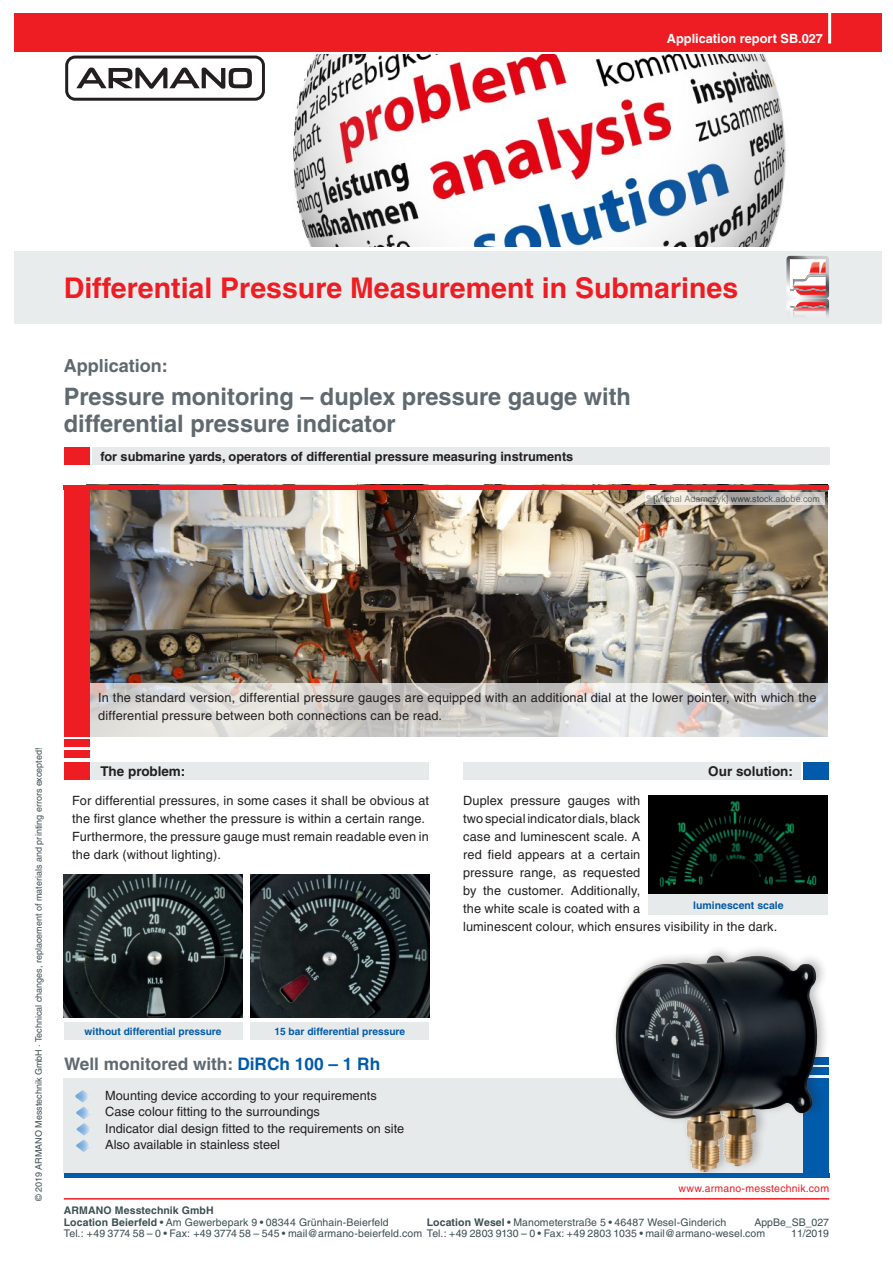
<style>
.page{position:relative;width:893px;height:1263px;background:#fff}
.page>*{position:absolute;margin:0;border:0;box-sizing:border-box;transform-origin:0 0}
.t1{font:700 28.5px "Helvetica";color:#ee1d23}
.t2{font:700 24px/27px "Helvetica";color:#5f696f}
.t3{font:700 18px "Helvetica";color:#5f696f}
.t4{font:700 17.25px "Helvetica";color:#5f696f}
.t5{font:700 13.5px "Helvetica";color:#231f20}
.t6{font:12.75px/18px "Helvetica";letter-spacing:.01em;color:#231f20}
.t7{font:700 12.75px "Helvetica";color:#231f20}
.t8{font:700 12.75px "Helvetica";color:#fff}
.t9{font:10.5px/11.6px "Helvetica";letter-spacing:.005em;color:#3d4f51}
.t10{font:10.5px "Helvetica";letter-spacing:.02em;color:#ee1d23}
.t11{font:700 10.5px "Helvetica";color:#015aaa}
.t12{font:700 10.2px "Helvetica";color:#015aaa}
.t13{font:9px "Helvetica";color:#3d4f51}
.s1{color:#015aaa}
.s2{font-weight:700}
</style>
<div class="page">
<hr style="left:64px;top:1198px;width:765px;height:1px;background:#ee1d23">
<img style="left:258px;top:55px;width:528px;height:191px">
<div style="left:14px;top:251px;width:867px;height:73px;background:#e6eaeb"></div>
<div style="left:65px;top:56px;width:200px;height:45px;border:3px solid #231f20;border-radius:8px"></div>
<svg style="left:76px;top:68px;width:176px;height:21px"></svg>
<div style="left:14px;top:13px;width:867px;height:38px;background:#ee1d23"></div>
<hr style="left:828px;top:9px;width:3px;height:34px;background:#fff">
<img style="left:786px;top:256px;width:43px;height:60px">
<div style="left:789px;top:300px;width:37px;height:39px;background:#fff"></div>
<svg style="left:790px;top:301px;width:37px;height:23px"></svg>
<img style="left:89px;top:489px;width:739px;height:195px">
<div style="left:92px;top:762px;width:337px;height:17px;background:#e6eaeb"></div>
<div style="left:64px;top:762px;width:25px;height:18px;background:#ee1d23"></div>
<div style="left:463px;top:762px;width:338px;height:17px;background:#e6eaeb"></div>
<div style="left:803px;top:762px;width:26px;height:18px;background:#015aaa"></div>
<hr style="left:64px;top:485px;width:765px;height:4px;background:#ee1d23">
<div style="left:64px;top:750px;width:25px;height:8px;background:#ee1d23"></div>
<div style="left:64px;top:740px;width:25px;height:7px;background:#ee1d23"></div>
<div style="left:64px;top:1078px;width:744px;height:95px;background:#e6eaeb"></div>
<hr style="left:64px;top:1173px;width:765px;height:4px;background:#015aaa">
<div style="left:92px;top:447px;width:737px;height:18px;background:#e6eaeb"></div>
<div style="left:64px;top:447px;width:25px;height:18px;background:#ee1d23"></div>
<div style="left:64px;top:1022px;width:178px;height:18px;background:#e6eaeb"></div>
<div style="left:251px;top:1022px;width:178px;height:18px;background:#e6eaeb"></div>
<svg style="left:75px;top:1090px;width:17px;height:46px"></svg>
<img style="left:76px;top:1140px;width:15px;height:12px">
<div style="left:610px;top:944px;width:219px;height:234px;background:#231f20;opacity:.3"></div>
<img style="left:639px;top:955px;width:77px;height:19px">
<img style="left:64px;top:875px;width:178px;height:143px">
<img style="left:649px;top:795px;width:178px;height:99px">
<img style="left:251px;top:875px;width:178px;height:143px">
<svg style="left:645px;top:492px;width:180px;height:13px"></svg>
<svg style="left:89px;top:684px;width:739px;height:53px"></svg>
<div style="left:64px;top:485px;width:25px;height:252px;background:#ee1d23"></div>
<div style="left:649px;top:894px;width:179px;height:21px;background:#e6eaeb"></div>
<p class="t8" style="left:667px;top:31px;width:158px">Application report SB.027</p>
<h1 class="t1" style="left:64px;top:271px;width:676px">Differential Pressure Measurement in Submarines</h1>
<h3 class="t3" style="left:64px;top:354px;width:106px">Application:</h3>
<h2 class="t2" style="left:64px;top:383px;width:569px">Pressure monitoring – duplex pressure gauge with differential pressure indicator</h2>
<p class="t7" style="left:100px;top:449px;width:474px">for submarine yards, operators of differential pressure measuring instruments</p>
<p class="t13" style="left:647px;top:494px;width:175px"><sup>©</sup> [Michal Adamczyk] www.stock.adobe.com</p>
<p class="t13" style="left:34px;top:1201px;width:455px;rotate:-90deg">© 2019 ARMANO Messtechnik GmbH · Technical changes, replacement of materials and printing errors excepted!</p>
<p class="t6" style="left:98px;top:689px;width:720px">In the standard version, differential pressure gauges are equipped with an additional dial at the lower pointer, with which the differential pressure between both connections can be read.</p>
<p class="t5" style="left:100px;top:763px;width:87px">The problem:</p>
<p class="t5" style="left:708px;top:763px;width:86px">Our solution:</p>
<p class="t6" style="left:72px;top:791px;width:358px">For differential pressures, in some cases it shall be obvious at the first glance whether the pressure is within a certain range.<br>Furthermore, the pressure gauge must remain readable even in the dark (without lighting).</p>
<p class="t6" style="left:463px;top:791px;width:316px">Duplex pressure gauges with<br>two special indicator dials, black<br>case and luminescent scale. A<br>red field appears at a certain<br>pressure range, as requested<br>by the customer. Additionally,<br>the white scale is coated with a<br>luminescent colour, which ensures visibility in the dark.</p>
<p class="t11" style="left:693px;top:898px;width:92px">luminescent scale</p>
<p class="t12" style="left:85px;top:1025px;width:138px">without differential pressure</p>
<p class="t12" style="left:274px;top:1025px;width:132px">15 bar differential pressure</p>
<h3 class="t4" style="left:64px;top:1053px;width:317px">Well monitored with: <span class="s1">DiRCh 100 – 1 Rh</span></h3>
<p class="t6" style="left:105px;top:1087px;width:301px;line-height:16.5px">Mounting device according to your requirements Case colour fitting to the surroundings<br>Indicator dial design fitted to the requirements on site Also available in stainless steel</p>
<p class="t10" style="left:678px;top:1183px;width:152px">www.armano-messtechnik.com</p>
<p class="t9" style="left:754px;top:1216px;width:76px;text-align:right">AppBe_SB_027<br>11/2019</p>
<p class="t9" style="left:64px;top:1205px;width:326px"><span class="s2">ARMANO Messtechnik GmbH<br>Location Beierfeld</span> • Am Gewerbepark 9 • 08344 Grünhain-Beierfeld</p>
<p class="t9" style="left:64px;top:1216px;width:703px;text-indent:363px"><span class="s2">Location Wesel</span> • Manometerstraße 5 • 46487 Wesel-Ginderich<br>Tel.: +49 3774 58 – 0 • Fax: +49 3774 58 – 545 • mail@armano-beierfeld.com Tel.: +49 2803 9130 – 0 • Fax: +49 2803 1035 • mail@armano-wesel.com</p>
</div>
